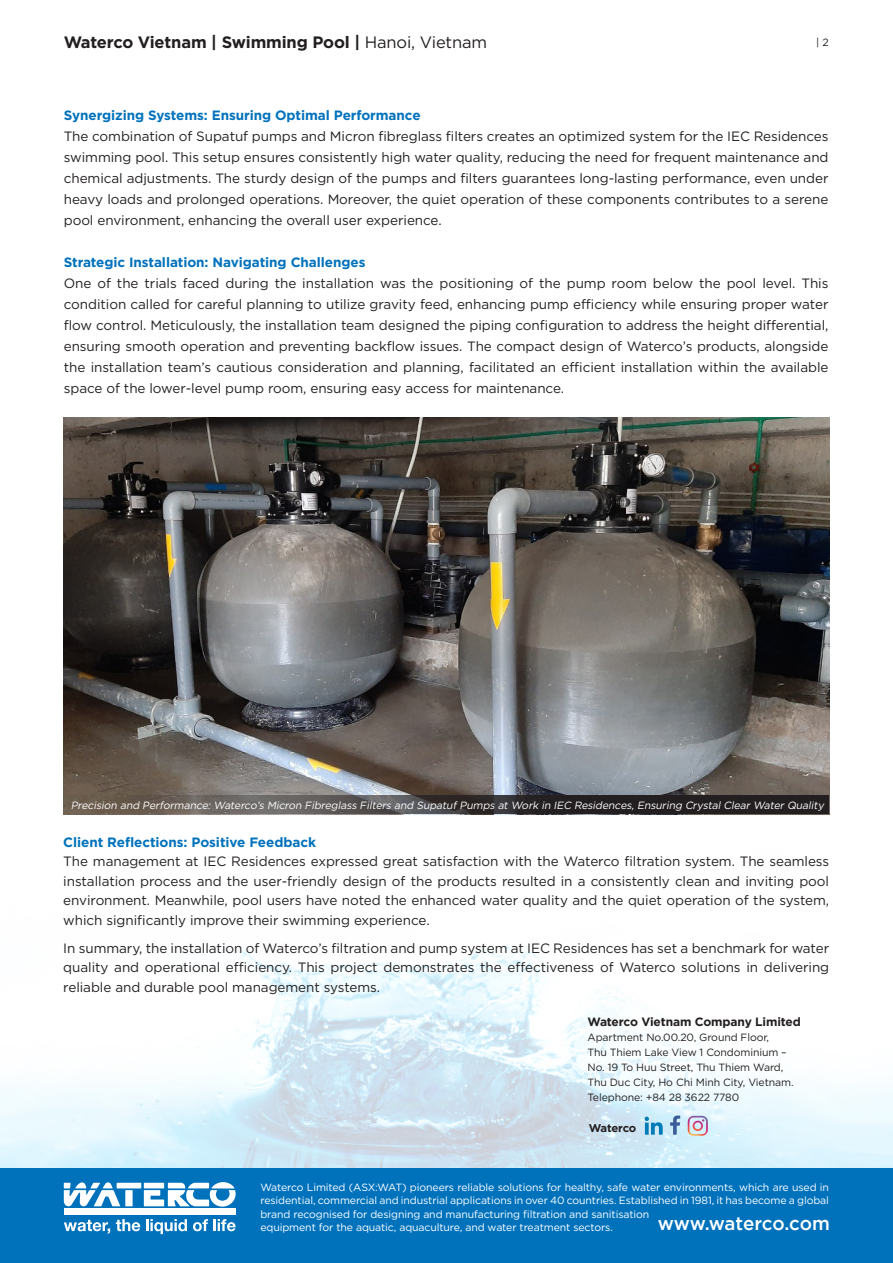
<style>
.page{position:relative;width:893px;height:1263px;background:#fff}
.page>*{position:absolute;margin:0;border:0;box-sizing:border-box;transform-origin:0 0}
.t1{font:500 18.75px "Gotham";letter-spacing:-.01em;color:#fff}
.t2{font:700 16.5px "Gotham HTF";letter-spacing:-.01em;color:#231f20}
.t3{font:13.5px/21px "Gotham HTF";letter-spacing:-.005em;color:#231f20;text-align:justify}
.t4{font:700 13.5px "Gotham HTF";letter-spacing:-.005em;color:#0072bc}
.t5{font:700 12px "Gotham HTF";letter-spacing:-.01em;color:#231f20}
.t6{font:700 11.25px "Gotham HTF";letter-spacing:-.025em;color:#231f20}
.t7{font:10.5px/13.5px "Gotham HTF";letter-spacing:-.01em;color:#fff}
.t8{font:10.5px "Gotham HTF";letter-spacing:-.01em;color:#231f20}
.t9{font:italic 10.5px "Gotham HTF";color:#fff}
.s1{font-weight:400}
</style>
<div class="page">
<img style="left:0;top:945px;width:893px;height:224px">
<div style="left:0;top:1169px;width:893px;height:94px;background:#0072bc"></div>
<svg style="left:64px;top:1182px;width:56px;height:25px"></svg>
<div style="left:64px;top:1208px;width:172px;height:7px;background:#fff"></div>
<svg style="left:64px;top:1220px;width:46px;height:14px"></svg>
<svg style="left:116px;top:1219px;width:24px;height:12px"></svg>
<svg style="left:146px;top:1219px;width:41px;height:15px"></svg>
<svg style="left:193px;top:1219px;width:43px;height:12px"></svg>
<div style="left:125px;top:1190px;width:8px;height:16px;background:#fff"></div>
<div style="left:117px;top:1183px;width:24px;height:5px;background:#fff"></div>
<svg style="left:144px;top:1182px;width:92px;height:24px"></svg>
<img style="left:63px;top:417px;width:766px;height:397px">
<svg style="left:670px;top:1115px;width:10px;height:20px"></svg>
<svg style="left:688px;top:1116px;width:20px;height:20px"></svg>
<svg style="left:645px;top:1117px;width:18px;height:18px"></svg>
<svg style="left:64px;top:795px;width:765px;height:19px;background:#453f3e"></svg>
<p class="t2" style="left:64px;top:33px;width:425px">Waterco Vietnam | Swimming Pool | <span class="s1">Hanoi, Vietnam</span></p>
<p class="t8" style="left:816px;top:36px;width:14px">| 2</p>
<p class="t4" style="left:64px;top:107px;width:358px">Synergizing Systems: Ensuring Optimal Performance</p>
<p class="t3" style="left:64px;top:125px;width:766px">The combination of Supatuf pumps and Micron fibreglass filters creates an optimized system for the IEC Residences swimming pool. This setup ensures consistently high water quality, reducing the need for frequent maintenance and chemical adjustments. The sturdy design of the pumps and filters guarantees long-lasting performance, even under heavy loads and prolonged operations. Moreover, the quiet operation of these components contributes to a serene pool environment, enhancing the overall user experience.</p>
<p class="t4" style="left:64px;top:254px;width:303px">Strategic Installation: Navigating Challenges</p>
<p class="t3" style="left:64px;top:272px;width:766px">One of the trials faced during the installation was the positioning of the pump room below the pool level. This condition called for careful planning to utilize gravity feed, enhancing pump efficiency while ensuring proper water flow control. Meticulously, the installation team designed the piping configuration to address the height differential, ensuring smooth operation and preventing backflow issues. The compact design of Waterco’s products, alongside the installation team’s cautious consideration and planning, facilitated an efficient installation within the available space of the lower-level pump room, ensuring easy access for maintenance.</p>
<p class="t9" style="left:71px;top:799px;width:757px">Precision and Performance: Waterco’s Micron Fibreglass Filters and Supatuf Pumps at Work in IEC Residences, Ensuring Crystal Clear Water Quality</p>
<p class="t4" style="left:63px;top:834px;width:254px">Client Reflections: Positive Feedback</p>
<p class="t3" style="left:63px;top:851px;width:767px;line-height:19.5px">The management at IEC Residences expressed great satisfaction with the Waterco filtration system. The seamless installation process and the user-friendly design of the products resulted in a consistently clean and inviting pool environment. Meanwhile, pool users have noted the enhanced water quality and the quiet operation of the system, which significantly improve their swimming experience.</p>
<p class="t3" style="left:63px;top:938px;width:767px;line-height:19.5px">In summary, the installation of Waterco’s filtration and pump system at IEC Residences has set a benchmark for water quality and operational efficiency. This project demonstrates the effectiveness of Waterco solutions in delivering reliable and durable pool management systems.</p>
<p class="t5" style="left:587px;top:1015px;width:215px">Waterco Vietnam Company Limited</p>
<p class="t8" style="left:587px;top:1032px;width:183px">Apartment No.00.20, Ground Floor,</p>
<p class="t8" style="left:587px;top:1047px;width:201px">Thu Thiem Lake View 1 Condominium –</p>
<p class="t8" style="left:587px;top:1062px;width:197px">No. 19 To Huu Street, Thu Thiem Ward,</p>
<p class="t8" style="left:587px;top:1077px;width:208px">Thu Duc City, Ho Chi Minh City, Vietnam.</p>
<p class="t8" style="left:587px;top:1092px;width:153px">Telephone: +84 28 3622 7780</p>
<p class="t6" style="left:589px;top:1121px;width:49px">Waterco</p>
<p class="t7" style="left:260px;top:1180px;width:570px">Waterco Limited (ASX:WAT) pioneers reliable solutions for healthy, safe water environments, which are used in residential, commercial and industrial applications in over 40 countries. Established in 1981, it has become a global brand recognised for designing and manufacturing filtration and sanitisation<br>equipment for the aquatic, aquaculture, and water treatment sectors.</p>
<p class="t1" style="left:658px;top:1213px;width:174px">www.waterco.com</p>
</div>
